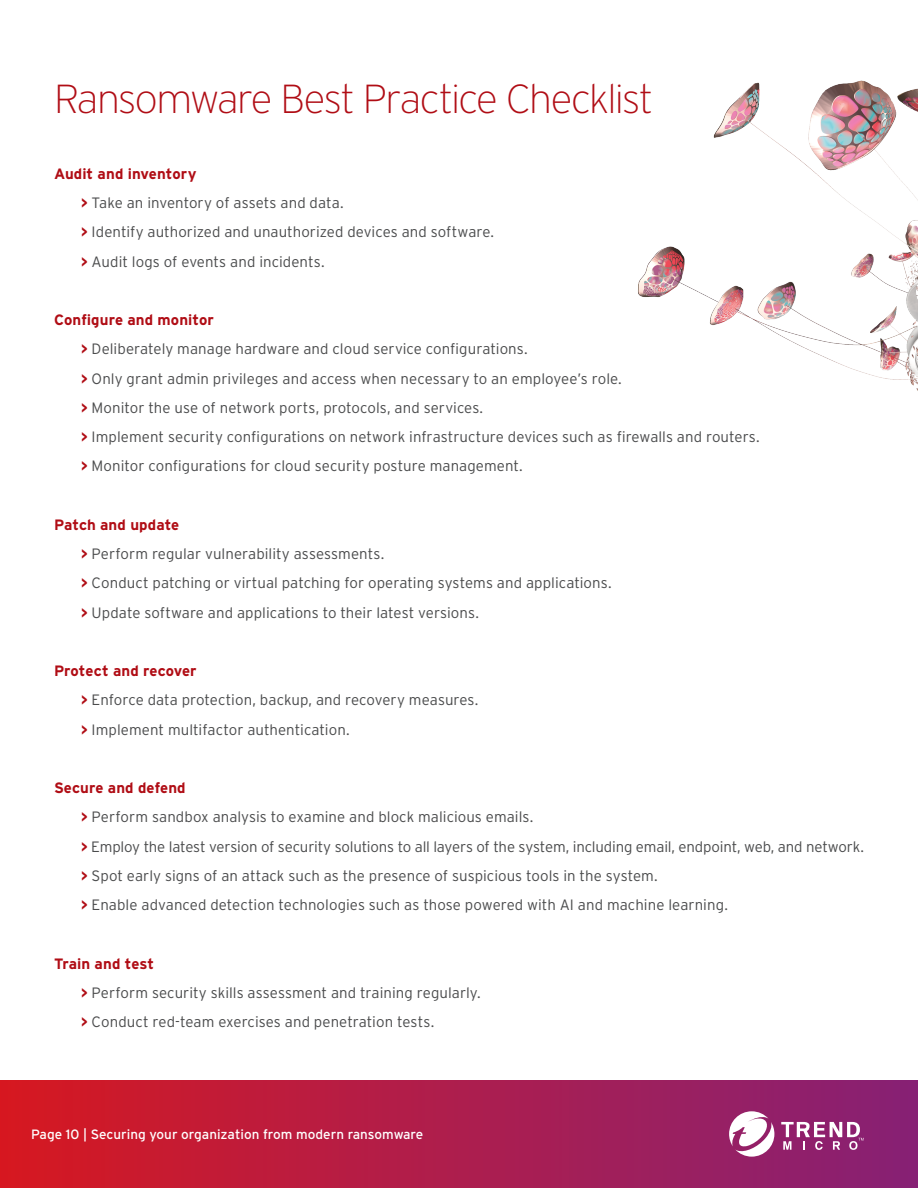
<style>
.page{position:relative;width:918px;height:1188px;background:#fff}
.page>*{position:absolute;margin:0;border:0;box-sizing:border-box;transform-origin:0 0}
.t1{font:200 40.5px "Interstate";letter-spacing:-.04em;color:#b00d15}
.t2{font:300 15px/29.2px "Interstate";letter-spacing:.005em;color:#4b4c4d}
.t3{font:13.5px "Interstate";color:#fff}
.s1{font-weight:700;color:#b00d15}
</style>
<div class="page">
<img style="left:638px;top:80px;width:280px;height:311px">
<div style="left:0;top:1080px;width:918px;height:108px;background:linear-gradient(to right,#d61922,#862176)"></div>
<svg style="left:781px;top:1122px;width:83px;height:28px"></svg>
<svg style="left:729px;top:1111px;width:45px;height:46px"></svg>
<h1 class="t1" style="left:54px;top:75px;width:601px">Ransomware Best Practice Checklist</h1>
<p class="t2" style="left:81px;top:159px;width:415px;text-indent:-27px"><span class="s1">Audit and inventory<br>&gt;</span> Take an inventory of assets and data.<br><span class="s1">&gt;</span> Identify authorized and unauthorized devices and software. <span class="s1">&gt;</span> Audit logs of events and incidents.</p>
<p class="t2" style="left:81px;top:305px;width:680px;text-indent:-27px"><span class="s1">Configure and monitor<br>&gt;</span> Deliberately manage hardware and cloud service configurations.<br><span class="s1">&gt;</span> Only grant admin privileges and access when necessary to an employee’s role.<br><span class="s1">&gt;</span> Monitor the use of network ports, protocols, and services.<br><span class="s1">&gt;</span> Implement security configurations on network infrastructure devices such as firewalls and routers. <span class="s1">&gt;</span> Monitor configurations for cloud security posture management.</p>
<p class="t2" style="left:81px;top:510px;width:532px;text-indent:-27px"><span class="s1">Patch and update<br>&gt;</span> Perform regular vulnerability assessments.<br><span class="s1">&gt;</span> Conduct patching or virtual patching for operating systems and applications. <span class="s1">&gt;</span> Update software and applications to their latest versions.</p>
<p class="t2" style="left:81px;top:656px;width:399px;text-indent:-27px"><span class="s1">Protect and recover<br>&gt;</span> Enforce data protection, backup, and recovery measures. <span class="s1">&gt;</span> Implement multifactor authentication.</p>
<p class="t2" style="left:81px;top:773px;width:784px;text-indent:-27px"><span class="s1">Secure and defend<br>&gt;</span> Perform sandbox analysis to examine and block malicious emails.<br><span class="s1">&gt;</span> Employ the latest version of security solutions to all layers of the system, including email, endpoint, web, and network. <span class="s1">&gt;</span> Spot early signs of an attack such as the presence of suspicious tools in the system.<br><span class="s1">&gt;</span> Enable advanced detection technologies such as those powered with AI and machine learning.</p>
<p class="t2" style="left:81px;top:949px;width:401px;text-indent:-27px"><span class="s1">Train and test<br>&gt;</span> Perform security skills assessment and training regularly. <span class="s1">&gt;</span> Conduct red-team exercises and penetration tests.</p>
<p class="t3" style="left:31px;top:1126px;width:394px">Page 10 | Securing your organization from modern ransomware</p>
</div>
